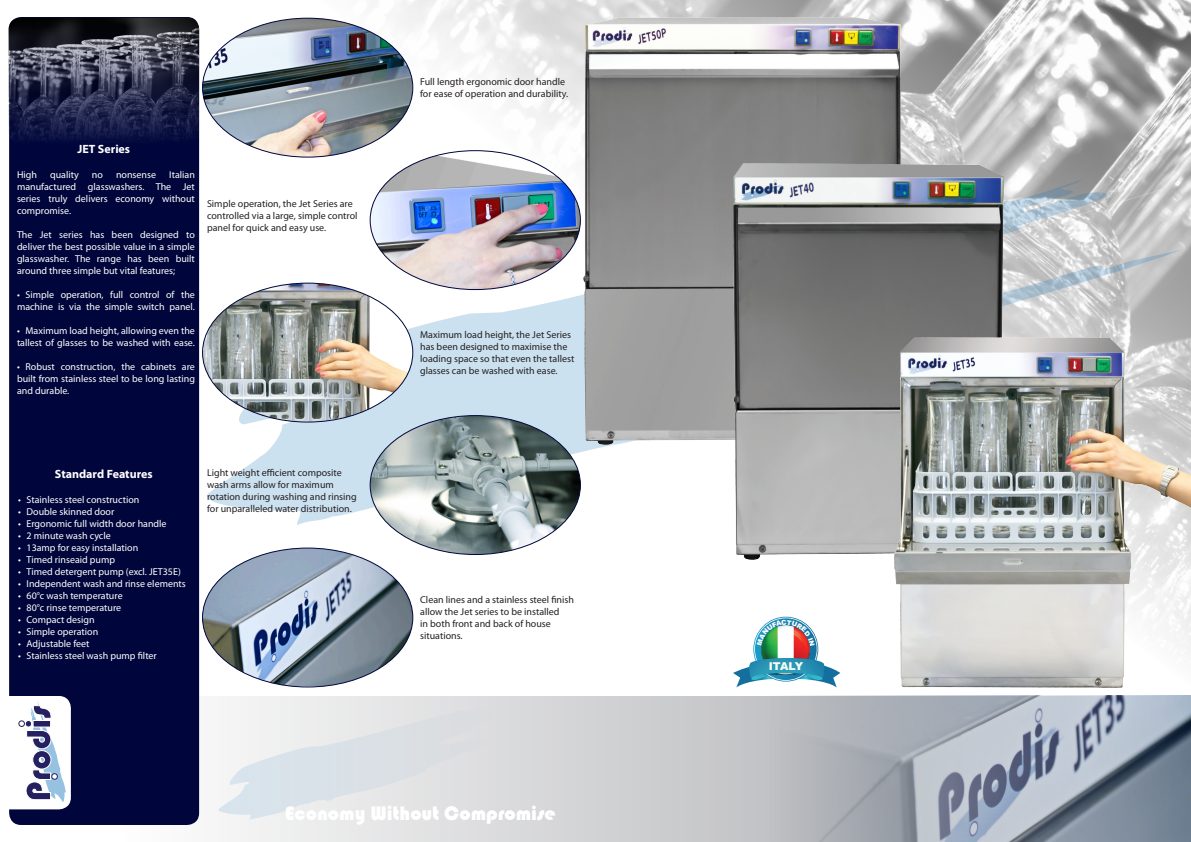
<style>
.page{position:relative;width:1191px;height:842px;background:#fff}
.page>*{position:absolute;margin:0;border:0;box-sizing:border-box;transform-origin:0 0}
.t1{font:20.1px "Bauhaus 93";color:#fff}
.t2{font:700 12px "Myriad Pro";color:#fff}
.t3{font:900 10.9px "Arial";letter-spacing:-.035em;color:#f7fbf2}
.t4{font:10px/12px "Myriad Pro";color:#fff;text-align:justify}
.t5{font:10px/12px "Myriad Pro";color:#231f20}
</style>
<div class="page">
<img style="left:308px;top:0;width:883px;height:688px">
<svg style="left:207px;top:179px;width:975px;height:346px"></svg>
<svg style="left:190px;top:696px;width:575px;height:146px;background:#d4d4d6"></svg>
<div style="left:9px;top:17px;width:190px;height:808px;background:#00063b;border-radius:12px"></div>
<svg style="left:9px;top:696px;width:62px;height:113px;background:#d1d5e2"></svg>
<img style="left:9px;top:18px;width:190px;height:126px">
<svg style="left:218px;top:700px;width:337px;height:120px;background:#e0e3e5"></svg>
<img style="left:583px;top:17px;width:318px;height:428px">
<img style="left:733px;top:163px;width:270px;height:397px">
<img style="left:894px;top:338px;width:297px;height:349px">
<img style="left:765px;top:696px;width:426px;height:146px">
<svg style="left:755px;top:618px;width:61px;height:62px"></svg>
<img style="left:761px;top:646px;width:49px;height:12px">
<svg style="left:733px;top:658px;width:107px;height:29px"></svg>
<img style="left:202px;top:18px;width:210px;height:139px">
<img style="left:370px;top:151px;width:210px;height:139px">
<img style="left:202px;top:283px;width:211px;height:139px">
<img style="left:370px;top:416px;width:210px;height:138px">
<img style="left:202px;top:548px;width:211px;height:138px">
<svg style="left:757px;top:620px;width:58px;height:26px"></svg>
<p class="t2" style="left:77px;top:141px;width:54px">JET Series</p>
<p class="t4" style="left:17px;top:168px;width:179px;text-indent:152px">Italian manufactured glasswashers. The Jet series truly delivers economy without compromise.</p>
<p class="t4" style="left:17px;top:228px;width:179px">The Jet series has been designed to deliver the best possible value in a simple glasswasher. The range has been built around three simple but vital features;</p>
<p class="t4" style="left:17px;top:288px;width:179px">• Simple operation, full control of the machine is via the simple switch panel.</p>
<p class="t4" style="left:17px;top:324px;width:179px">• Maximum load height, allowing even the tallest of glasses to be washed with ease.</p>
<p class="t4" style="left:17px;top:360px;width:179px">• Robust construction, the cabinets are built from stainless steel to be long lasting and durable.</p>
<p class="t4" style="left:17px;top:168px;width:22px">High</p>
<p class="t4" style="left:50px;top:168px;width:30px">quality</p>
<p class="t4" style="left:92px;top:168px;width:13px">no</p>
<p class="t4" style="left:116px;top:168px;width:42px">nonsense</p>
<p class="t5" style="left:207px;top:197px;width:152px">Simple operation, the Jet Series are controlled via a large, simple control panel for quick and easy use.</p>
<p class="t2" style="left:55px;top:466px;width:99px">Standard Features</p>
<p class="t4" style="left:18px;top:494px;width:123px">• Stainless steel construction</p>
<p class="t4" style="left:18px;top:506px;width:98px">• Double skinned door</p>
<p class="t4" style="left:18px;top:518px;width:150px">• Ergonomic full width door handle</p>
<p class="t4" style="left:18px;top:530px;width:94px">• 2 minute wash cycle</p>
<p class="t4" style="left:18px;top:542px;width:122px">• 13amp for easy installation</p>
<p class="t4" style="left:18px;top:554px;width:99px">• Timed rinseaid pump</p>
<p class="t4" style="left:18px;top:566px;width:164px">• Timed detergent pump (excl. JET35E)</p>
<p class="t4" style="left:18px;top:578px;width:169px">• Independent wash and rinse elements</p>
<p class="t4" style="left:18px;top:590px;width:106px">• 60°c wash temperature</p>
<p class="t4" style="left:18px;top:602px;width:105px">• 80°c rinse temperature</p>
<p class="t4" style="left:18px;top:614px;width:78px">• Compact design</p>
<p class="t4" style="left:18px;top:626px;width:82px">• Simple operation</p>
<p class="t4" style="left:18px;top:638px;width:73px">• Adjustable feet</p>
<p class="t4" style="left:18px;top:650px;width:140px">• Stainless steel wash pump filter</p>
<p class="t5" style="left:207px;top:467px;width:151px">Light weight efficient composite wash arms allow for maximum rotation during washing and rinsing for unparalleled water distribution.</p>
<p class="t5" style="left:420px;top:76px;width:149px">Full length ergonomic door handle for ease of operation and durability.</p>
<p class="t5" style="left:420px;top:329px;width:156px">Maximum load height, the Jet Series has been designed to maximise the loading space so that even the tallest glasses can be washed with ease.</p>
<p class="t5" style="left:420px;top:594px;width:155px">Clean lines and a stainless steel finish allow the Jet series to be installed<br>in both front and back of house situations.</p>
<p class="t1" style="left:285px;top:802px;width:272px">Economy Without Compromise</p>
<p class="t3" style="left:768px;top:658px;width:36px">ITALY</p>
</div>
